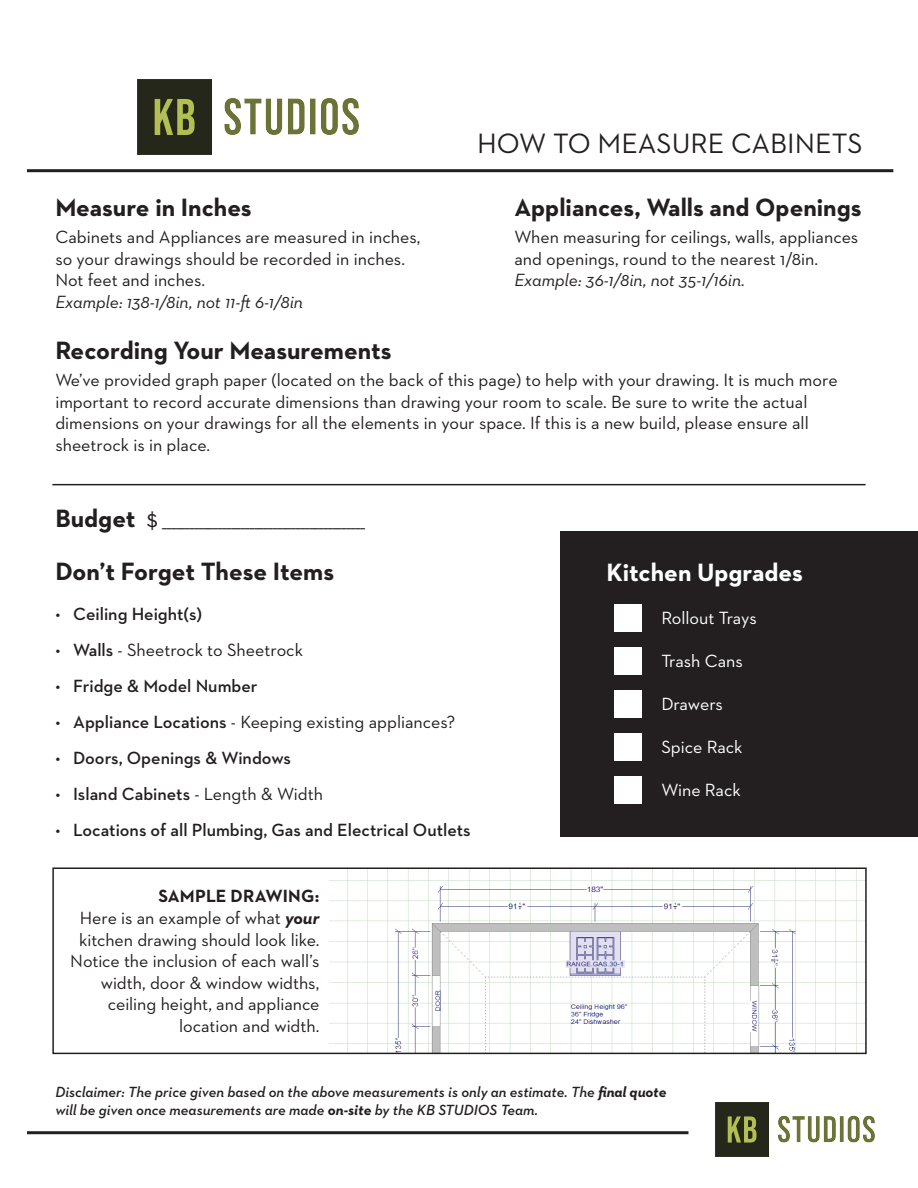
<style>
.page{position:relative;width:918px;height:1188px;background:#fff}
.page>*{position:absolute;margin:0;border:0;box-sizing:border-box;transform-origin:0 0}
.t1{font:28.5px "Neutraface 2 Text";color:#231f20}
.t2{font:700 25.5px "Neutraface 2 Text";color:#231f20}
.t3{font:700 25.5px "Neutraface 2 Text";color:#fff}
.t4{font:18px/21.6px "Neutraface 2 Text";color:#231f20}
.t5{font:600 18px "Neutraface 2 Text";color:#231f20}
.t6{font:italic 18px "Neutraface 2 Text";color:#231f20}
.t7{font:18px "Neutraface 2 Text";color:#fff}
.t8{font:italic 600 15px/18px "Neutraface 2 Text";color:#231f20}
.s1{font-weight:700;font-size:25.5px}
.s2{font-size:25.5px}
.s3{font-weight:400}
.s4{font-weight:600}
.s5{font-weight:700}
.s6{font-weight:700;font-style:italic}
</style>
<div class="page">
<hr style="left:52px;top:484px;width:814px;height:1px;background:#231f20">
<div style="left:561px;top:531px;width:357px;height:305px;background:#231f20"></div>
<div style="left:615px;top:604px;width:27px;height:28px;background:#fff"></div>
<div style="left:615px;top:647px;width:27px;height:28px;background:#fff"></div>
<div style="left:615px;top:690px;width:27px;height:28px;background:#fff"></div>
<div style="left:615px;top:733px;width:27px;height:28px;background:#fff"></div>
<div style="left:615px;top:777px;width:27px;height:27px;background:#fff"></div>
<hr style="left:27px;top:169px;width:866px;height:3px;background:#231f20">
<hr style="left:27px;top:1131px;width:661px;height:3px;background:#231f20">
<img style="left:137px;top:80px;width:221px;height:75px">
<img style="left:716px;top:1103px;width:158px;height:53px">
<img style="left:330px;top:870px;width:534px;height:181px">
<div style="left:52px;top:867px;width:815px;height:187px;border:2px solid #231f20"></div>
<h2 class="t2" style="left:55px;top:191px;width:198px">Measure in Inches</h2>
<p class="t4" style="left:55px;top:226px;width:367px">Cabinets and Appliances are measured in inches, so your drawings should be recorded in inches.<br>Not feet and inches.</p>
<p class="t6" style="left:55px;top:290px;width:249px">Example: 138-1/8in, not 11-ft 6-1/8in</p>
<h2 class="t2" style="left:55px;top:334px;width:338px">Recording Your Measurements</h2>
<h1 class="t1" style="left:477px;top:125px;width:387px">HOW TO MEASURE CABINETS</h1>
<h2 class="t2" style="left:514px;top:191px;width:349px">Appliances, Walls and Openings</h2>
<p class="t4" style="left:514px;top:226px;width:345px">When measuring for ceilings, walls, appliances and openings, round to the nearest 1/8in.</p>
<p class="t6" style="left:514px;top:269px;width:232px">Example: 36-1/8in, not 35-1/16in.</p>
<p class="t4" style="left:55px;top:369px;width:784px">We’ve provided graph paper (located on the back of this page) to help with your drawing. It is much more important to record accurate dimensions than drawing your room to scale. Be sure to write the actual dimensions on your drawings for all the elements in your space. If this is a new build, please ensure all sheetrock is in place.</p>
<p class="t4" style="left:55px;top:510px;width:311px"><span class="s1">Budget</span> <span class="s2">$</span> ____________________________________________</p>
<h2 class="t2" style="left:55px;top:555px;width:280px">Don’t Forget These Items</h2>
<h2 class="t3" style="left:607px;top:556px;width:198px">Kitchen Upgrades</h2>
<p class="t7" style="left:661px;top:606px;width:97px">Rollout Trays</p>
<p class="t7" style="left:661px;top:649px;width:83px">Trash Cans</p>
<p class="t7" style="left:661px;top:693px;width:63px">Drawers</p>
<p class="t7" style="left:661px;top:736px;width:83px">Spice Rack</p>
<p class="t7" style="left:661px;top:779px;width:81px">Wine Rack</p>
<p class="t5" style="left:55px;top:602px;width:148px"><span class="s3">•</span> Ceiling Height(s)</p>
<p class="t4" style="left:55px;top:638px;width:249px">• <span class="s4">Walls</span> - Sheetrock to Sheetrock</p>
<p class="t5" style="left:55px;top:674px;width:204px"><span class="s3">•</span> Fridge &amp; Model Number</p>
<p class="t4" style="left:55px;top:710px;width:401px">• <span class="s4">Appliance Locations</span> - Keeping existing appliances?</p>
<p class="t5" style="left:55px;top:746px;width:237px"><span class="s3">•</span> Doors, Openings &amp; Windows</p>
<p class="t4" style="left:55px;top:782px;width:269px">• <span class="s4">Island Cabinets</span> - Length &amp; Width</p>
<p class="t5" style="left:55px;top:818px;width:417px"><span class="s3">•</span> Locations of all Plumbing, Gas and Electrical Outlets</p>
<p class="t4" style="left:70px;top:885px;width:251px;text-align:right"><span class="s5">SAMPLE DRAWING:<br></span>Here is an example of what <span class="s6">your </span>kitchen drawing should look like.<br>Notice the inclusion of each wall’s width, door &amp; window widths, ceiling height, and appliance location and width.</p>
<p class="t8" style="left:55px;top:1083px;width:613px">Disclaimer: The price given based on the above measurements is only an estimate. The <span class="s5">final quote </span>will be given once measurements are made <span class="s5">on-site</span> by the KB STUDIOS Team.</p>
</div>
